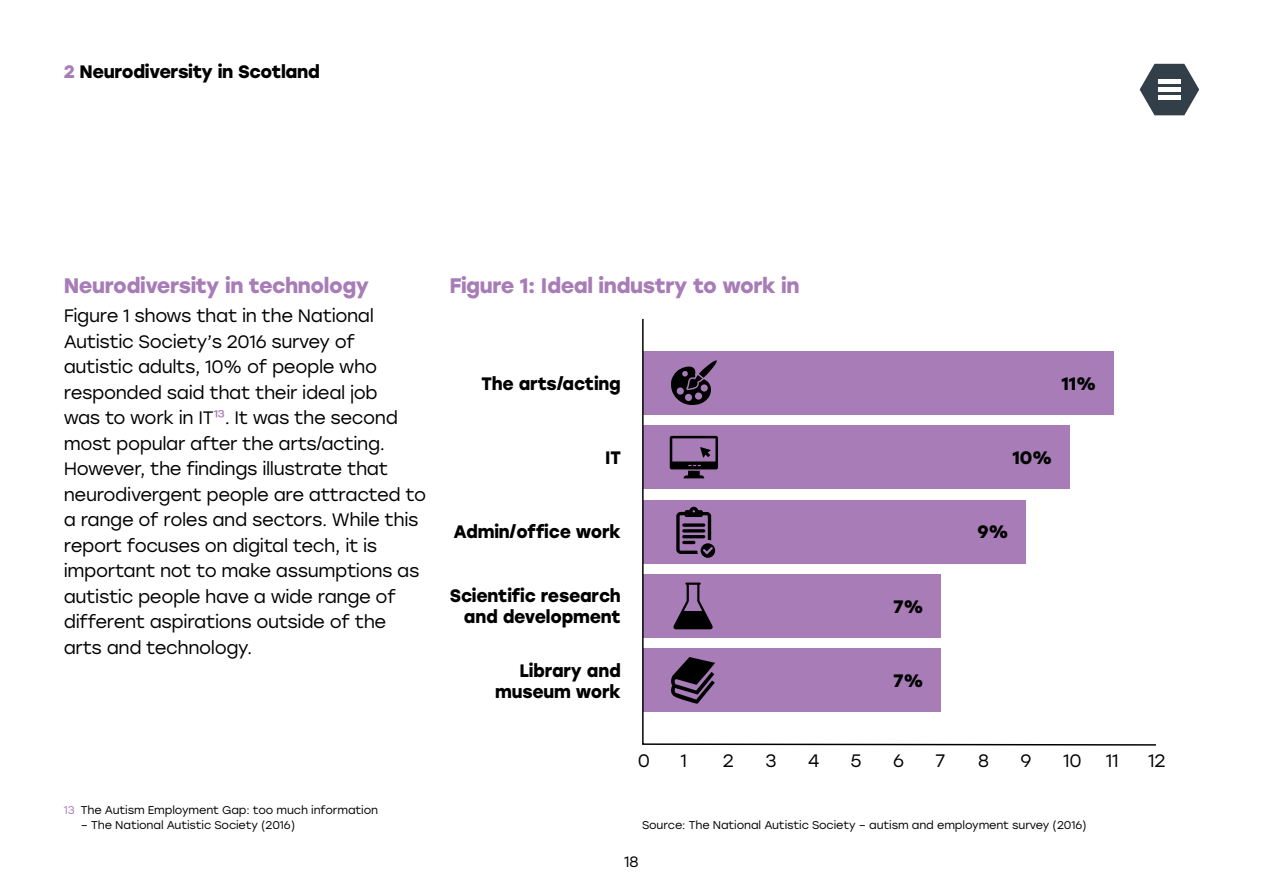
<style>
.page{position:relative;width:1263px;height:893px;background:#fff}
.page>*{position:absolute;margin:0;border:0;box-sizing:border-box;transform-origin:0 0}
.t1{font:700 21px "Stolzl";letter-spacing:-.02em;color:#a87cb7}
.t2{font:18px/25.5px "Stolzl";letter-spacing:-.02em;color:#000}
.t3{font:700 18px/21px "Stolzl";letter-spacing:-.01em;color:#000;text-align:right}
.t4{font:15px "Stolzl";color:#000}
.t5{font:11.25px "Stolzl";letter-spacing:-.01em;color:#000}
.s1{color:#a87cb7}
</style>
<div class="page">
<svg style="left:1140px;top:64px;width:59px;height:51px"></svg>
<hr style="left:1158px;top:79px;width:23px;height:4px;background:#fff">
<hr style="left:1158px;top:96px;width:23px;height:4px;background:#fff">
<hr style="left:1158px;top:88px;width:23px;height:4px;background:#fff">
<svg style="left:642px;top:318px;width:514px;height:428px"></svg>
<svg style="left:673px;top:583px;width:40px;height:46px;background:#654a6e"></svg>
<svg style="left:670px;top:359px;width:48px;height:46px;background:#5d4566"></svg>
<svg style="left:670px;top:657px;width:46px;height:47px;background:#523d5a"></svg>
<svg style="left:670px;top:436px;width:48px;height:42px;background:#684d72"></svg>
<svg style="left:676px;top:507px;width:39px;height:51px;background:#5f4668"></svg>
<p class="t3" style="left:64px;top:60px;width:258px"><span class="s1">2</span> Neurodiversity in Scotland</p>
<p class="t1" style="left:64px;top:270px;width:307px">Neurodiversity in technology</p>
<p class="t2" style="left:64px;top:303px;width:364px">Figure 1 shows that in the National Autistic Society’s 2016 survey of autistic adults, 10% of people who responded said that their ideal job<br>was to work in IT<span class="s1">13</span>. It was the second most popular after the arts/acting.<br>However, the findings illustrate that neurodivergent people are attracted to a range of roles and sectors. While this report focuses on digital tech, it is important not to make assumptions as autistic people have a wide range of different aspirations outside of the arts and technology.</p>
<p class="t5" style="left:64px;top:802px;width:316px"><span class="s1">13</span> The Autism Employment Gap: too much information</p>
<p class="t5" style="left:81px;top:817px;width:216px">– The National Autistic Society (2016)</p>
<p class="t1" style="left:449px;top:270px;width:352px">Figure 1: Ideal industry to work in</p>
<p class="t3" style="left:481px;top:372px;width:141px">The arts/acting</p>
<p class="t3" style="left:605px;top:446px;width:17px">IT</p>
<p class="t3" style="left:454px;top:521px;width:169px">Admin/office work</p>
<p class="t3" style="left:450px;top:585px;width:172px">Scientific research and development</p>
<p class="t3" style="left:495px;top:659px;width:127px">Library and museum work</p>
<p class="t3" style="left:893px;top:595px;width:32px">7%</p>
<p class="t3" style="left:893px;top:669px;width:32px">7%</p>
<p class="t3" style="left:1061px;top:372px;width:36px">11%</p>
<p class="t3" style="left:1012px;top:446px;width:41px">10%</p>
<p class="t3" style="left:977px;top:521px;width:33px">9%</p>
<p class="t2" style="left:638px;top:747px;width:14px">0</p>
<p class="t2" style="left:680px;top:747px;width:8px">1</p>
<p class="t2" style="left:723px;top:747px;width:13px">2</p>
<p class="t2" style="left:765px;top:747px;width:13px">3</p>
<p class="t2" style="left:808px;top:747px;width:13px">4</p>
<p class="t2" style="left:850px;top:747px;width:13px">5</p>
<p class="t2" style="left:893px;top:747px;width:12px">6</p>
<p class="t2" style="left:935px;top:747px;width:11px">7</p>
<p class="t2" style="left:978px;top:747px;width:12px">8</p>
<p class="t2" style="left:1020px;top:747px;width:12px">9</p>
<p class="t2" style="left:1063px;top:747px;width:20px">10</p>
<p class="t2" style="left:1106px;top:747px;width:14px">11</p>
<p class="t2" style="left:1148px;top:747px;width:19px">12</p>
<p class="t5" style="left:642px;top:817px;width:446px">Source: The National Autistic Society – autism and employment survey (2016)</p>
<p class="t4" style="left:624px;top:851px;width:16px">18</p>
</div>
